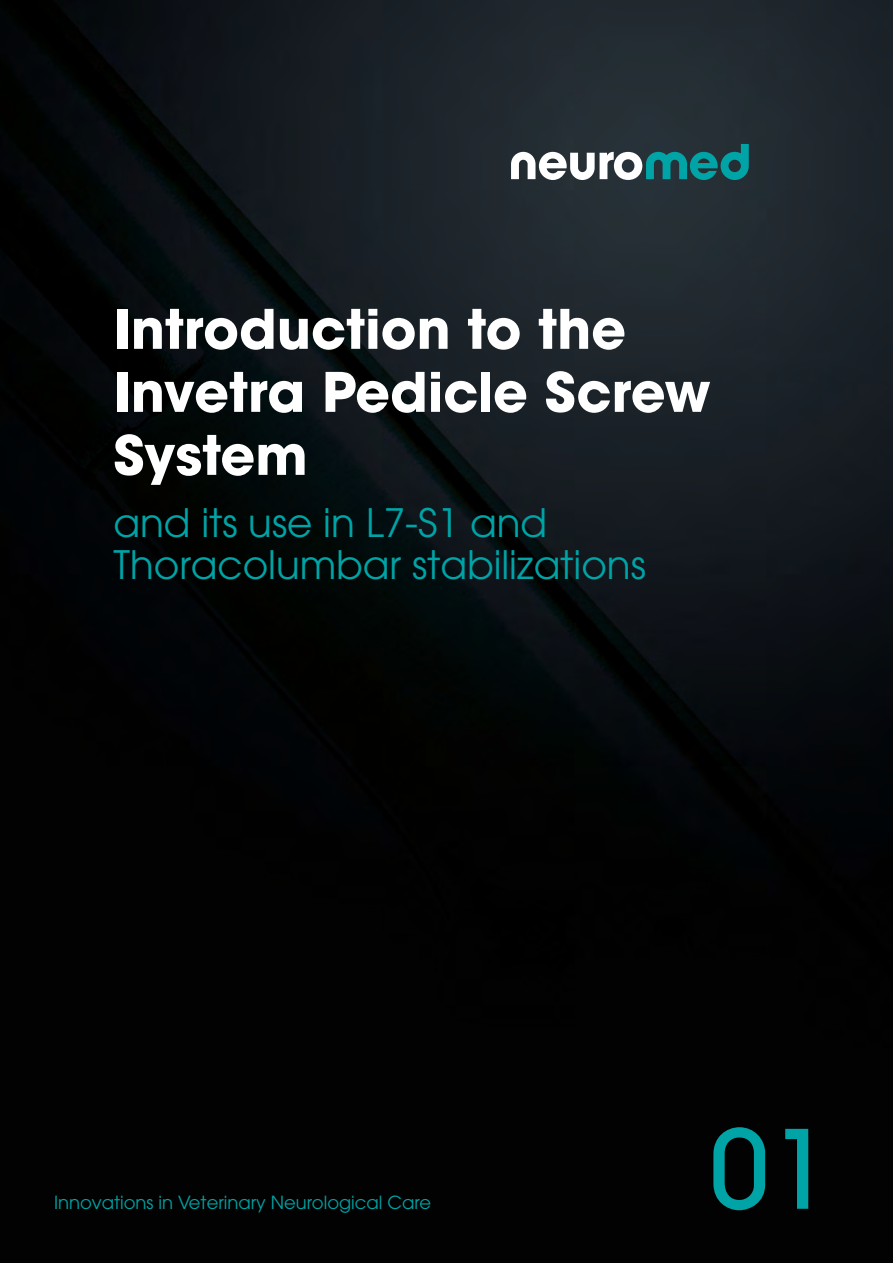
<style>
.page{position:relative;width:893px;height:1263px;background:#fff}
.page>*{position:absolute;margin:0;border:0;box-sizing:border-box;transform-origin:0 0}
.t1{font:500 108px "ITC Avant Garde Pro";color:#00a4a6}
.t2{font:700 54px/63px "ITC Avant Garde Pro";color:#fff}
.t3{font:39px/42px "ITC Avant Garde Pro";color:#00a4a6}
.t4{font:18px "ITC Avant Garde Pro";color:#00a4a6}
</style>
<div class="page">
<img style="left:0;top:0;width:893px;height:1263px">
<svg style="left:511px;top:144px;width:238px;height:36px"></svg>
<h2 class="t2" style="left:113px;top:297px;width:599px">Introduction to the<br>Invetra Pedicle Screw<br>System</h2>
<p class="t3" style="left:113px;top:501px;width:534px">and its use in L7-S1 and<br>Thoracolumbar stabilizations</p>
<p class="t4" style="left:54px;top:1191px;width:379px">Innovations in Veterinary Neurological Care</p>
<h1 class="t1" style="left:709px;top:1100px;width:121px">01</h1>
</div>
